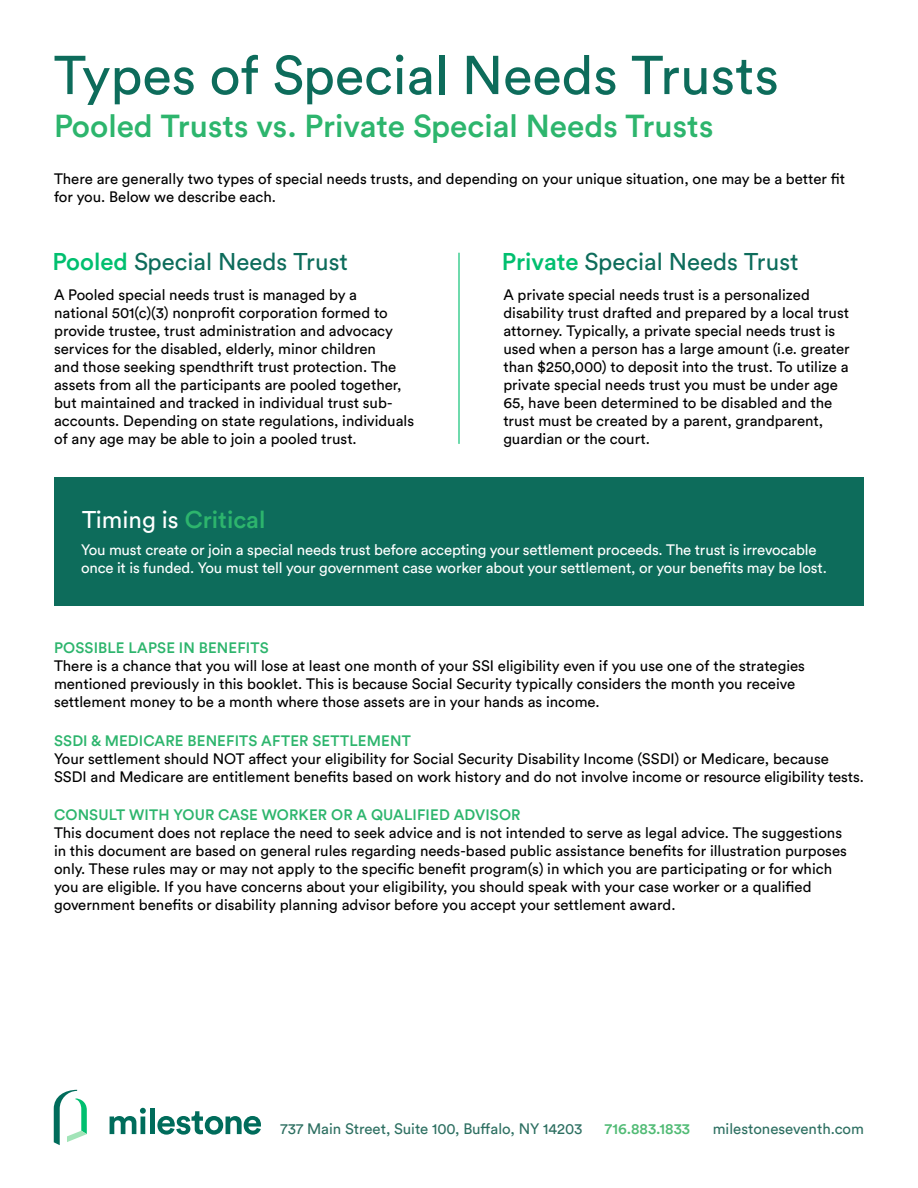
<style>
.page{position:relative;width:918px;height:1188px;background:#fff}
.page>*{position:absolute;margin:0;border:0;box-sizing:border-box;transform-origin:0 0}
.t1{font:54px "Circular Std";color:#0d6c5b}
.t2{font:500 31.5px "Circular Std";color:#2db56d}
.t3{font:24px "Circular Std";color:#0d6c5b}
.t4{font:24px "Circular Std";color:#fff}
.t5{font:15px/18px "Circular Std";color:#000}
.t6{font:15px/18px "Circular Std";letter-spacing:-.01em;color:#fff}
.t7{font:500 15px "Circular Std";letter-spacing:.01em;color:#2db56d}
.t8{font:15px "Circular Std";color:#2d6f61}
.t9{font:500 15px "Circular Std";color:#51bb75}
.s1{font-weight:500;color:#00bf6f}
.s2{font-weight:500;color:#2db56d}
</style>
<div class="page">
<hr style="left:458px;top:253px;width:2px;height:191px;background:#00bf6f">
<div style="left:54px;top:477px;width:810px;height:129px;background:#0d6c5b"></div>
<svg style="left:110px;top:1108px;width:36px;height:26px"></svg>
<hr style="left:150px;top:1108px;width:4px;height:26px;background:#006c5b">
<svg style="left:157px;top:1111px;width:104px;height:24px"></svg>
<svg style="left:54px;top:1090px;width:33px;height:55px"></svg>
<p class="t1" style="left:54px;top:42px;width:726px">Types of Special Needs Trusts</p>
<p class="t2" style="left:54px;top:106px;width:661px">Pooled Trusts vs. Private Special Needs Trusts</p>
<p class="t5" style="left:54px;top:170px;width:793px">There are generally two types of special needs trusts, and depending on your unique situation, one may be a better fit for you. Below we describe each.</p>
<p class="t3" style="left:53px;top:247px;width:297px"><span class="s1">Pooled</span> Special Needs Trust</p>
<p class="t5" style="left:54px;top:285px;width:362px">A Pooled special needs trust is managed by a national 501(c)(3) nonprofit corporation formed to provide trustee, trust administration and advocacy services for the disabled, elderly, minor children<br>and those seeking spendthrift trust protection. The assets from all the participants are pooled together, but maintained and tracked in individual trust sub&shy;accounts. Depending on state regulations, individuals of any age may be able to join a pooled trust.</p>
<p class="t3" style="left:502px;top:247px;width:298px"><span class="s1">Private</span> Special Needs Trust</p>
<p class="t5" style="left:503px;top:285px;width:348px">A private special needs trust is a personalized disability trust drafted and prepared by a local trust attorney. Typically, a private special needs trust is used when a person has a large amount (i.e. greater than $250,000) to deposit into the trust. To utilize a private special needs trust you must be under age 65, have been determined to be disabled and the trust must be created by a parent, grandparent, guardian or the court.</p>
<p class="t4" style="left:82px;top:505px;width:185px">Timing is <span class="s2">Critical</span></p>
<p class="t6" style="left:81px;top:540px;width:747px">You must create or join a special needs trust before accepting your settlement proceeds. The trust is irrevocable once it is funded. You must tell your government case worker about your settlement, or your benefits may be lost.</p>
<p class="t7" style="left:54px;top:639px;width:216px">POSSIBLE LAPSE IN BENEFITS</p>
<p class="t5" style="left:54px;top:657px;width:753px">There is a chance that you will lose at least one month of your SSI eligibility even if you use one of the strategies mentioned previously in this booklet. This is because Social Security typically considers the month you receive settlement money to be a month where those assets are in your hands as income.</p>
<p class="t7" style="left:54px;top:731px;width:358px">SSDI &amp; MEDICARE BENEFITS AFTER SETTLEMENT</p>
<p class="t5" style="left:54px;top:749px;width:811px">Your settlement should NOT affect your eligibility for Social Security Disability Income (SSDI) or Medicare, because<br>SSDI and Medicare are entitlement benefits based on work history and do not involve income or resource eligibility tests.</p>
<p class="t7" style="left:54px;top:805px;width:468px">CONSULT WITH YOUR CASE WORKER OR A QUALIFIED ADVISOR</p>
<p class="t5" style="left:54px;top:823px;width:794px">This document does not replace the need to seek advice and is not intended to serve as legal advice. The suggestions in this document are based on general rules regarding needs-based public assistance benefits for illustration purposes only. These rules may or may not apply to the specific benefit program(s) in which you are participating or for which you are eligible. If you have concerns about your eligibility, you should speak with your case worker or a qualified government benefits or disability planning advisor before you accept your settlement award.</p>
<p class="t8" style="left:280px;top:1119px;width:303px">737 Main Street, Suite 100, Buffalo, NY 14203</p>
<p class="t9" style="left:605px;top:1119px;width:87px">716.883.1833</p>
<p class="t8" style="left:713px;top:1119px;width:153px">milestoneseventh.com</p>
</div>
